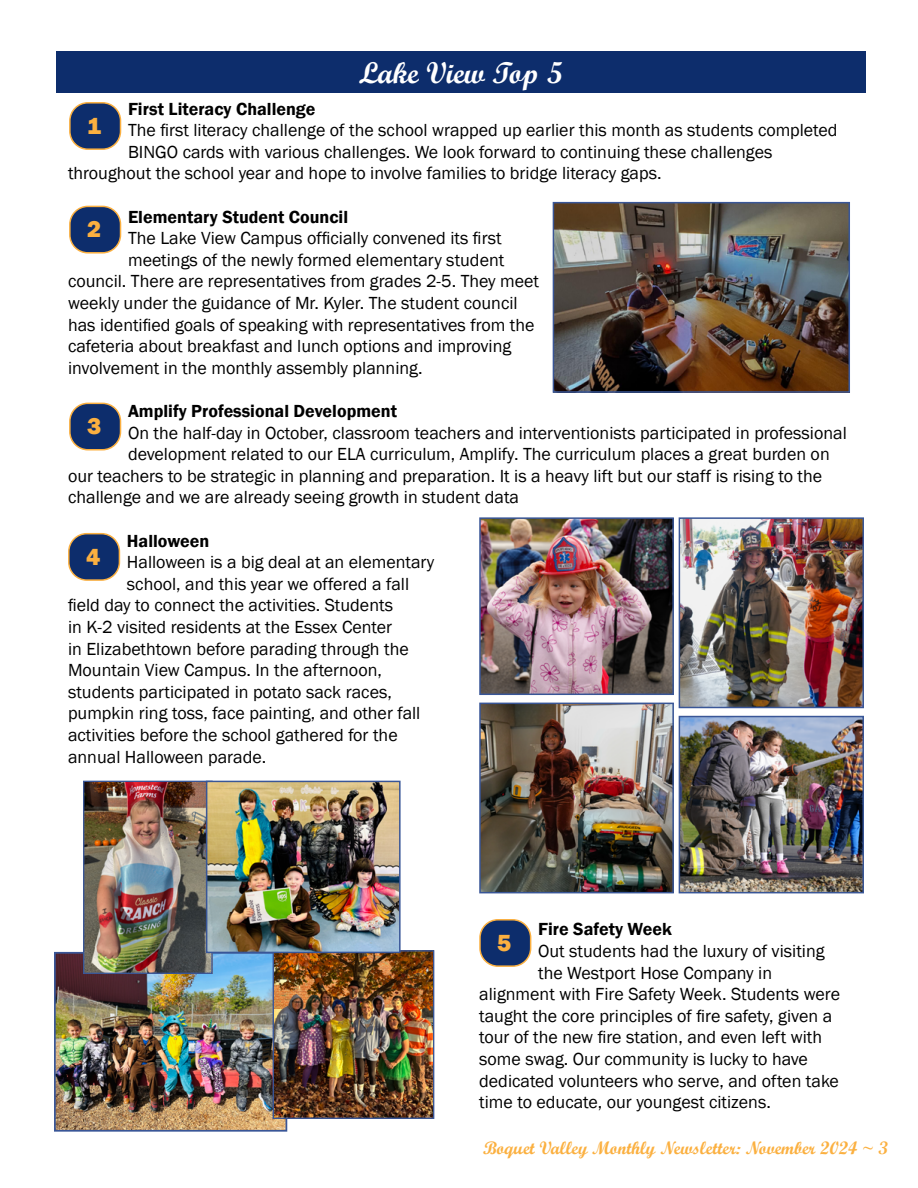
<style>
.page{position:relative;width:918px;height:1188px;background:#fff}
.page>*{position:absolute;margin:0;border:0;box-sizing:border-box;transform-origin:0 0}
.t1{font:30px "Script MT Bold";color:#fff}
.t2{font:800 24px "Franklin Gothic";color:#fbb040}
.t3{font:18px "Franklin Gothic";color:#000}
.t4{font:600 18px "Franklin Gothic";color:#000}
.t5{font:18px "Script MT Bold";color:#fbb040}
</style>
<div class="page">
<div style="left:56px;top:51px;width:810px;height:42px;background:#0d2d6c"></div>
<img style="left:556px;top:205px;width:291px;height:185px">
<div style="left:553px;top:202px;width:297px;height:191px;border:2px solid #395697"></div>
<div style="left:70px;top:103px;width:51px;height:46px;background:#0d2d6c;border-radius:18px"></div>
<div style="left:69px;top:102px;width:52px;height:48px;border:2px solid #fbb040;border-radius:18px"></div>
<div style="left:70px;top:206px;width:51px;height:47px;background:#0d2d6c;border-radius:18px"></div>
<div style="left:69px;top:206px;width:52px;height:48px;border:2px solid #fbb040;border-radius:18px"></div>
<div style="left:70px;top:403px;width:51px;height:47px;background:#0d2d6c;border-radius:18px"></div>
<div style="left:69px;top:403px;width:52px;height:47px;border:2px solid #fbb040;border-radius:18px"></div>
<div style="left:69px;top:534px;width:50px;height:46px;background:#0d2d6c;border-radius:18px"></div>
<div style="left:68px;top:533px;width:52px;height:48px;border:2px solid #fbb040;border-radius:18px"></div>
<div style="left:480px;top:920px;width:51px;height:46px;background:#0d2d6c;border-radius:18px"></div>
<div style="left:479px;top:919px;width:52px;height:48px;border:2px solid #fbb040;border-radius:18px"></div>
<img style="left:57px;top:955px;width:227px;height:174px">
<div style="left:54px;top:952px;width:233px;height:180px;border:2px solid #395697"></div>
<img style="left:682px;top:719px;width:179px;height:171px">
<div style="left:679px;top:716px;width:185px;height:177px;border:2px solid #395697"></div>
<img style="left:482px;top:706px;width:189px;height:184px">
<div style="left:479px;top:703px;width:195px;height:190px;border:2px solid #395697"></div>
<img style="left:682px;top:520px;width:179px;height:185px">
<div style="left:679px;top:517px;width:185px;height:191px;border:2px solid #395697"></div>
<img style="left:482px;top:520px;width:189px;height:172px">
<div style="left:479px;top:517px;width:195px;height:178px;border:2px solid #395697"></div>
<img style="left:85px;top:783px;width:126px;height:189px">
<div style="left:83px;top:781px;width:130px;height:193px;border:1px solid #395697"></div>
<img style="left:275px;top:952px;width:157px;height:165px">
<div style="left:273px;top:950px;width:161px;height:169px;border:1px solid #395697"></div>
<img style="left:209px;top:784px;width:189px;height:166px">
<div style="left:206px;top:781px;width:195px;height:172px;border:2px solid #395697"></div>
<h1 class="t1" style="left:359px;top:54px;width:205px">Lake View Top 5</h1>
<p class="t4" style="left:128px;top:98px;width:189px">First Literacy Challenge</p>
<p class="t3" style="left:128px;top:119px;width:711px">The first literacy challenge of the school wrapped up earlier this month as students completed</p>
<p class="t3" style="left:128px;top:141px;width:646px">BINGO cards with various challenges. We look forward to continuing these challenges</p>
<p class="t3" style="left:68px;top:162px;width:595px">throughout the school year and hope to involve families to bridge literacy gaps.</p>
<p class="t4" style="left:128px;top:206px;width:222px">Elementary Student Council</p>
<p class="t3" style="left:128px;top:227px;width:375px">The Lake View Campus officially convened its first</p>
<p class="t3" style="left:128px;top:249px;width:378px">meetings of the newly formed elementary student</p>
<p class="t3" style="left:68px;top:270px;width:472px">council. There are representatives from grades 2-5. They meet</p>
<p class="t3" style="left:68px;top:292px;width:451px">weekly under the guidance of Mr. Kyler. The student council</p>
<p class="t3" style="left:68px;top:313px;width:468px">has identified goals of speaking with representatives from the</p>
<p class="t3" style="left:68px;top:335px;width:445px">cafeteria about breakfast and lunch options and improving</p>
<p class="t3" style="left:68px;top:357px;width:356px">involvement in the monthly assembly planning.</p>
<p class="t4" style="left:128px;top:400px;width:271px">Amplify Professional Development</p>
<p class="t3" style="left:128px;top:421px;width:720px">On the half-day in October, classroom teachers and interventionists participated in professional</p>
<p class="t3" style="left:128px;top:443px;width:703px">development related to our ELA curriculum, Amplify. The curriculum places a great burden on</p>
<p class="t3" style="left:68px;top:465px;width:756px">our teachers to be strategic in planning and preparation. It is a heavy lift but our staff is rising to the</p>
<p class="t3" style="left:68px;top:486px;width:453px">challenge and we are already seeing growth in student data</p>
<p class="t4" style="left:127px;top:530px;width:84px">Halloween</p>
<p class="t3" style="left:127px;top:551px;width:309px">Halloween is a big deal at an elementary</p>
<p class="t3" style="left:127px;top:573px;width:284px">school, and this year we offered a fall</p>
<p class="t3" style="left:68px;top:594px;width:326px">field day to connect the activities. Students</p>
<p class="t3" style="left:68px;top:616px;width:326px">in K-2 visited residents at the Essex Center</p>
<p class="t3" style="left:68px;top:637px;width:342px">in Elizabethtown before parading through the</p>
<p class="t3" style="left:68px;top:659px;width:315px">Mountain View Campus. In the afternoon,</p>
<p class="t3" style="left:68px;top:681px;width:325px">students participated in potato sack races,</p>
<p class="t3" style="left:68px;top:702px;width:354px">pumpkin ring toss, face painting, and other fall</p>
<p class="t3" style="left:68px;top:724px;width:331px">activities before the school gathered for the</p>
<p class="t3" style="left:68px;top:745px;width:200px">annual Halloween parade.</p>
<h2 class="t2" style="left:87px;top:110px;width:16px">1</h2>
<h2 class="t2" style="left:87px;top:214px;width:16px">2</h2>
<h2 class="t2" style="left:87px;top:411px;width:16px">3</h2>
<h2 class="t2" style="left:86px;top:541px;width:16px">4</h2>
<p class="t4" style="left:538px;top:918px;width:135px">Fire Safety Week</p>
<p class="t3" style="left:538px;top:940px;width:288px">Out students had the luxury of visiting</p>
<p class="t3" style="left:538px;top:961px;width:235px">the Westport Hose Company in</p>
<p class="t3" style="left:479px;top:983px;width:362px">alignment with Fire Safety Week. Students were</p>
<p class="t3" style="left:479px;top:1005px;width:355px">taught the core principles of fire safety, given a</p>
<p class="t3" style="left:479px;top:1026px;width:344px">tour of the new fire station, and even left with</p>
<p class="t3" style="left:479px;top:1048px;width:330px">some swag. Our community is lucky to have</p>
<p class="t3" style="left:479px;top:1069px;width:361px">dedicated volunteers who serve, and often take</p>
<p class="t3" style="left:479px;top:1091px;width:293px">time to educate, our youngest citizens.</p>
<h2 class="t2" style="left:497px;top:927px;width:16px">5</h2>
<p class="t5" style="left:483px;top:1137px;width:406px">Boquet Valley Monthly Newsletter: November 2024 ~ 3</p>
</div>
